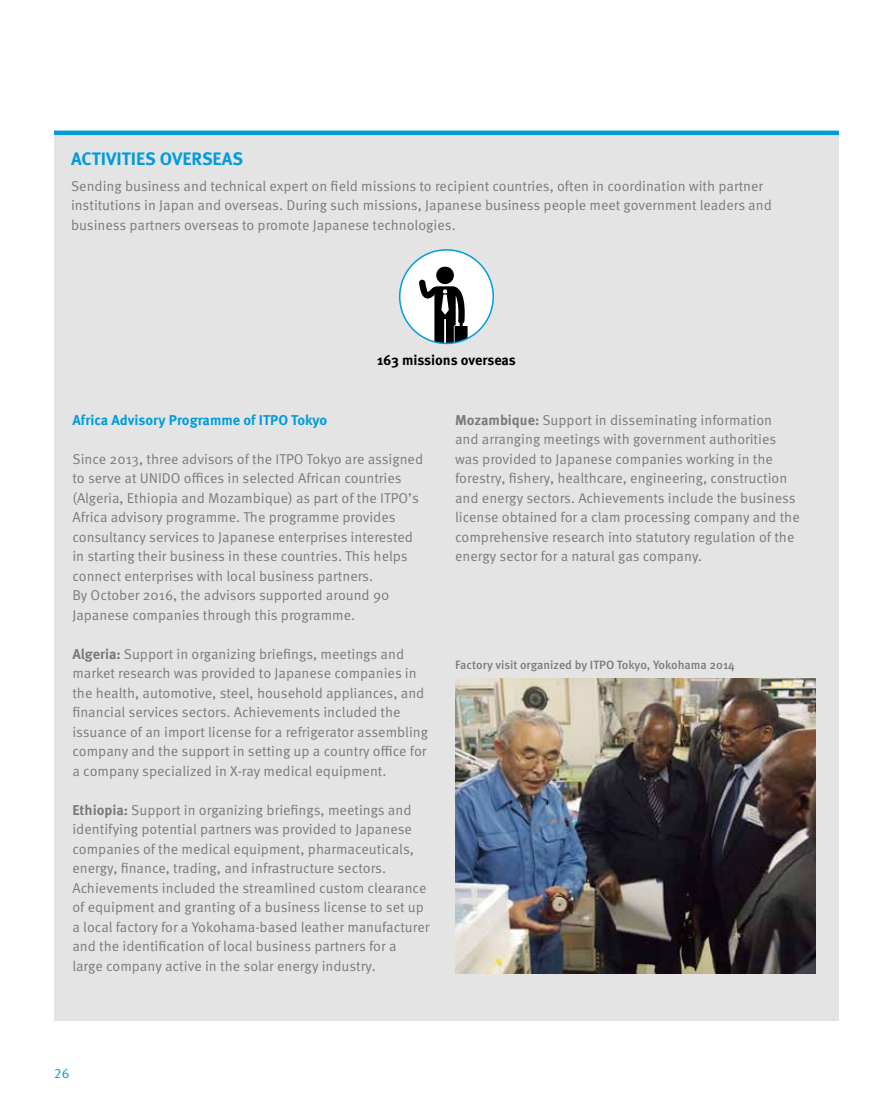
<style>
.page{position:relative;width:893px;height:1106px;background:#fff}
.page>*{position:absolute;margin:0;border:0;box-sizing:border-box;transform-origin:0 0}
.t1{font:700 18px "Meta Pro";color:#009cdc}
.t2{font:14.25px/19.5px "Meta Pro";color:#787c78}
.t3{font:700 14.25px "Meta Pro";color:#009cdc}
.t4{font:700 14.25px "Meta Pro";letter-spacing:-.01em;color:#000}
.t5{font:13.5px "Meta Pro";color:#009cdc}
.t6{font:500 12px "Meta Pro";color:#787c78}
.s1{font-weight:700}
</style>
<div class="page">
<div style="left:54px;top:132px;width:785px;height:888px;background:#e5e4e4"></div>
<hr style="left:54px;top:131px;width:785px;height:4px;background:#009cdc">
<div style="left:400px;top:250px;width:93px;height:93px;background:#fff;border-radius:50%"></div>
<svg style="left:419px;top:266px;width:49px;height:77px"></svg>
<div style="left:399px;top:249px;width:95px;height:95px;border:2px solid #009cdc;border-radius:50%"></div>
<img style="left:455px;top:678px;width:360px;height:295px">
<p class="t1" style="left:71px;top:147px;width:174px">ACTIVITIES OVERSEAS</p>
<p class="t2" style="left:71px;top:176px;width:702px">Sending business and technical expert on field missions to recipient countries, often in coordination with partner institutions in Japan and overseas. During such missions, Japanese business people meet government leaders and business partners overseas to promote Japanese technologies.</p>
<p class="t4" style="left:377px;top:351px;width:140px">163 missions overseas</p>
<p class="t3" style="left:72px;top:411px;width:256px">Africa Advisory Programme of ITPO Tokyo</p>
<p class="t2" style="left:72px;top:449px;width:352px">Since 2013, three advisors of the ITPO Tokyo are assigned to serve at UNIDO offices in selected African countries (Algeria, Ethiopia and Mozambique) as part of the ITPO’s Africa advisory programme. The programme provides consultancy services to Japanese enterprises interested in starting their business in these countries. This helps connect enterprises with local business partners.<br>By October 2016, the advisors supported around 90<br>Japanese companies through this programme.</p>
<p class="t2" style="left:72px;top:644px;width:357px"><span class="s1">Algeria:</span> Support in organizing briefings, meetings and market research was provided to Japanese companies in the health, automotive, steel, household appliances, and financial services sectors. Achievements included the issuance of an import license for a refrigerator assembling company and the support in setting up a country office for a company specialized in X-ray medical equipment.</p>
<p class="t2" style="left:72px;top:800px;width:358px"><span class="s1">Ethiopia:</span> Support in organizing briefings, meetings and identifying potential partners was provided to Japanese companies of the medical equipment, pharmaceuticals, energy, finance, trading, and infrastructure sectors.<br>Achievements included the streamlined custom clearance of equipment and granting of a business license to set up a local factory for a Yokohama-based leather manufacturer and the identification of local business partners for a large company active in the solar energy industry.</p>
<p class="t2" style="left:455px;top:410px;width:346px"><span class="s1">Mozambique:</span> Support in disseminating information<br>and arranging meetings with government authorities was provided to Japanese companies working in the forestry, fishery, healthcare, engineering, construction and energy sectors. Achievements include the business license obtained for a clam processing company and the comprehensive research into statutory regulation of the energy sector for a natural gas company.</p>
<p class="t6" style="left:455px;top:657px;width:281px">Factory visit organized by ITPO Tokyo, Yokohama 2014</p>
<p class="t5" style="left:54px;top:1065px;width:17px">26</p>
</div>
